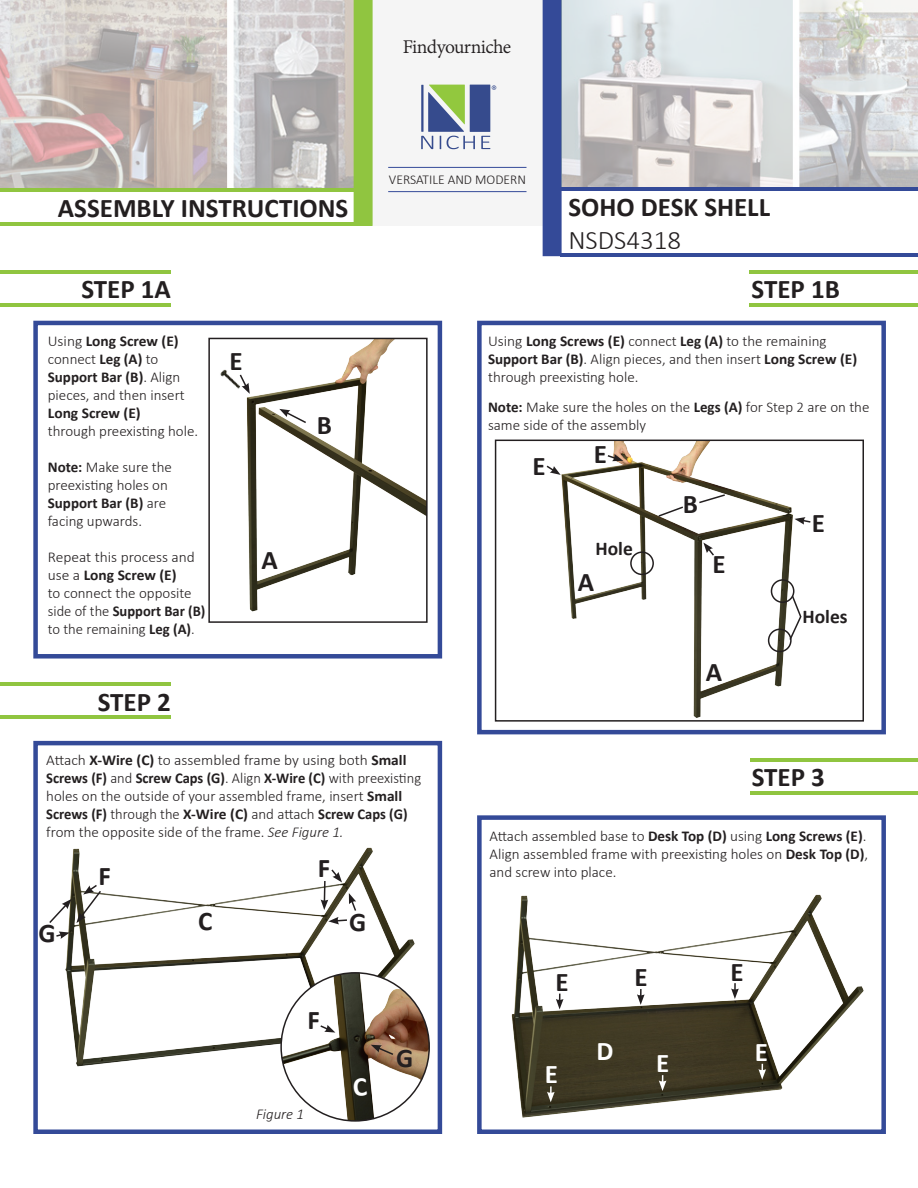
<style>
.page{position:relative;width:918px;height:1188px;background:#fff}
.page>*{position:absolute;margin:0;border:0;box-sizing:border-box;transform-origin:0 0}
.t1{font:700 27px "Calibri";color:#231f20}
.t2{font:300 27px "Calibri";color:#231f20}
.t3{font:700 27px "Calibri";color:#fff}
.t4{font:21px "Adobe Devanagari";letter-spacing:-.03em;color:#231f20}
.t5{font:700 19.5px "Calibri";color:#231f20}
.t6{font:300 15px/18px "Calibri";color:#231f20}
.t7{font:italic 300 15px "Calibri";color:#231f20}
.t8{font:300 13.5px "Calibri";color:#231f20}
.s1{font-weight:700}
.s2{font-style:italic}
</style>
<div class="page">
<div style="left:477px;top:321px;width:409px;height:413px;border:4px solid #344a98"></div>
<img style="left:561px;top:443px;width:234px;height:275px">
<div style="left:495px;top:440px;width:369px;height:282px;border:2px solid #231f20"></div>
<div style="left:33px;top:321px;width:409px;height:338px;border:4px solid #344a98"></div>
<div style="left:33px;top:741px;width:409px;height:393px;border:4px solid #344a98"></div>
<div style="left:477px;top:815px;width:409px;height:319px;border:4px solid #344a98"></div>
<hr style="left:0;top:271px;width:171px;height:3px;background:#90c540">
<hr style="left:0;top:683px;width:171px;height:3px;background:#90c540">
<hr style="left:0;top:304px;width:171px;height:3px;background:#90c540">
<hr style="left:0;top:716px;width:171px;height:3px;background:#90c540">
<hr style="left:750px;top:271px;width:168px;height:3px;background:#90c540">
<hr style="left:750px;top:758px;width:168px;height:4px;background:#90c540">
<hr style="left:750px;top:304px;width:168px;height:3px;background:#90c540">
<hr style="left:750px;top:791px;width:168px;height:4px;background:#90c540">
<img style="left:0;top:1px;width:918px;height:224px">
<svg style="left:481px;top:136px;width:9px;height:13px"></svg>
<div style="left:470px;top:85px;width:20px;height:47px;background:#364b8d"></div>
<svg style="left:421px;top:85px;width:54px;height:64px"></svg>
<svg style="left:492px;top:85px;width:4px;height:5px"></svg>
<div style="left:552px;top:188px;width:366px;height:67px;background:#fff"></div>
<hr style="left:388px;top:167px;width:138px;height:1px;background:#344a98">
<hr style="left:388px;top:191px;width:138px;height:1px;background:#344a98">
<hr style="left:560px;top:188px;width:358px;height:3px;background:#344a98">
<div style="left:0;top:189px;width:355px;height:37px;background:#fff"></div>
<hr style="left:0;top:223px;width:356px;height:3px;background:#90c540">
<hr style="left:0;top:188px;width:356px;height:4px;background:#90c540">
<div style="left:354px;top:0;width:19px;height:226px;background:#90c540"></div>
<div style="left:543px;top:0;width:19px;height:256px;background:#344a98"></div>
<hr style="left:560px;top:253px;width:358px;height:3px;background:#344a98">
<img style="left:247px;top:341px;width:178px;height:271px">
<div style="left:208px;top:338px;width:220px;height:285px;border:2px solid #231f20"></div>
<svg style="left:279px;top:409px;width:29px;height:16px"></svg>
<svg style="left:703px;top:542px;width:13px;height:15px"></svg>
<svg style="left:546px;top:465px;width:15px;height:10px"></svg>
<svg style="left:606px;top:454px;width:17px;height:7px"></svg>
<svg style="left:794px;top:517px;width:17px;height:8px"></svg>
<img style="left:220px;top:361px;width:31px;height:42px">
<svg style="left:698px;top:493px;width:29px;height:11px"></svg>
<svg style="left:657px;top:505px;width:28px;height:13px"></svg>
<img style="left:59px;top:847px;width:367px;height:226px">
<img style="left:281px;top:973px;width:148px;height:148px;border-radius:74px">
<svg style="left:371px;top:1045px;width:24px;height:11px"></svg>
<svg style="left:319px;top:1024px;width:16px;height:9px"></svg>
<svg style="left:330px;top:868px;width:12px;height:14px"></svg>
<svg style="left:56px;top:932px;width:14px;height:7px"></svg>
<hr style="left:324px;top:881px;width:2px;height:21px;background:#231f20">
<svg style="left:49px;top:883px;width:54px;height:42px"></svg>
<svg style="left:321px;top:893px;width:36px;height:31px"></svg>
<img style="left:511px;top:894px;width:353px;height:224px">
<svg style="left:731px;top:983px;width:8px;height:16px"></svg>
<svg style="left:758px;top:1064px;width:8px;height:16px"></svg>
<svg style="left:637px;top:989px;width:8px;height:16px"></svg>
<svg style="left:659px;top:1075px;width:7px;height:16px"></svg>
<svg style="left:556px;top:994px;width:8px;height:15px"></svg>
<svg style="left:547px;top:1086px;width:8px;height:16px"></svg>
<div style="left:771px;top:579px;width:23px;height:24px;border:2px solid #231f20;border-radius:50%"></div>
<div style="left:768px;top:629px;width:24px;height:23px;border:2px solid #231f20;border-radius:50%"></div>
<div style="left:630px;top:551px;width:24px;height:24px;border:2px solid #231f20;border-radius:50%"></div>
<svg style="left:788px;top:594px;width:14px;height:48px"></svg>
<svg style="left:353px;top:1078px;width:14px;height:18px"></svg>
<p class="t4" style="left:403px;top:34px;width:110px">Find your niche</p>
<p class="t1" style="left:58px;top:189px;width:292px">ASSEMBLY INSTRUCTIONS</p>
<p class="t1" style="left:81px;top:270px;width:91px">STEP 1A</p>
<p class="t6" style="left:48px;top:332px;width:152px">Using <span class="s1">Long Screw (E) </span>connect <span class="s1">Leg (A)</span> to<br><span class="s1">Support Bar (B)</span>. Align pieces, and then insert<br><span class="s1">Long Screw (E)<br></span>through preexisting hole.</p>
<p class="t6" style="left:48px;top:458px;width:126px"><span class="s1">Note:</span> Make sure the preexisting holes on<br><span class="s1">Support Bar (B)</span> are facing upwards.</p>
<p class="t6" style="left:48px;top:548px;width:159px">Repeat this process and use a <span class="s1">Long Screw (E)<br></span>to connect the opposite side of the <span class="s1">Support Bar (B) </span>to the remaining <span class="s1">Leg (A)</span>.</p>
<p class="t1" style="left:98px;top:683px;width:75px">STEP 2</p>
<p class="t1" style="left:230px;top:342px;width:15px">E</p>
<p class="t1" style="left:262px;top:541px;width:18px">A</p>
<p class="t1" style="left:317px;top:406px;width:17px">B</p>
<p class="t8" style="left:389px;top:171px;width:139px">VERSATILE AND MODERN</p>
<p class="t1" style="left:568px;top:188px;width:203px">SOHO DESK SHELL</p>
<p class="t2" style="left:568px;top:223px;width:114px">NSDS4318</p>
<p class="t1" style="left:752px;top:270px;width:90px">STEP 1B</p>
<p class="t6" style="left:488px;top:332px;width:371px">Using <span class="s1">Long Screws (E)</span> connect <span class="s1">Leg (A)</span> to the remaining<br><span class="s1">Support Bar (B)</span>. Align pieces, and then insert <span class="s1">Long Screw (E) </span>through preexisting hole.</p>
<p class="t6" style="left:488px;top:398px;width:383px"><span class="s1">Note:</span> Make sure the holes on the <span class="s1">Legs (A)</span> for Step 2 are on the same side of the assembly</p>
<p class="t1" style="left:532px;top:447px;width:15px">E</p>
<p class="t1" style="left:594px;top:435px;width:15px">E</p>
<p class="t5" style="left:595px;top:534px;width:39px">Hole</p>
<p class="t1" style="left:578px;top:563px;width:18px">A</p>
<p class="t1" style="left:683px;top:485px;width:17px">B</p>
<p class="t1" style="left:713px;top:545px;width:15px">E</p>
<p class="t1" style="left:706px;top:653px;width:18px">A</p>
<p class="t1" style="left:812px;top:504px;width:15px">E</p>
<p class="t5" style="left:802px;top:603px;width:47px">Holes</p>
<p class="t6" style="left:46px;top:751px;width:376px">Attach <span class="s1">X-Wire (C)</span> to assembled frame by using both <span class="s1">Small Screws (F)</span> and <span class="s1">Screw Caps (G)</span>. Align <span class="s1">X-Wire (C)</span> with preexisting holes on the outside of your assembled frame, insert <span class="s1">Small Screws (F)</span> through the <span class="s1">X-Wire (C)</span> and attach <span class="s1">Screw Caps (G) </span>from the opposite side of the frame. <span class="s2">See Figure 1.</span></p>
<p class="t1" style="left:39px;top:914px;width:19px">G</p>
<p class="t1" style="left:98px;top:857px;width:14px">F</p>
<p class="t1" style="left:198px;top:902px;width:16px">C</p>
<p class="t1" style="left:318px;top:849px;width:14px">F</p>
<p class="t1" style="left:349px;top:903px;width:19px">G</p>
<p class="t1" style="left:308px;top:1001px;width:14px">F</p>
<p class="t7" style="left:256px;top:1104px;width:50px">Figure 1</p>
<p class="t1" style="left:396px;top:1039px;width:19px">G</p>
<p class="t1" style="left:752px;top:758px;width:75px">STEP 3</p>
<p class="t6" style="left:489px;top:827px;width:380px">Attach assembled base to <span class="s1">Desk Top (D)</span> using <span class="s1">Long Screws (E)</span>.<br>Align assembled frame with preexisting holes on <span class="s1">Desk Top (D)</span>, and screw into place.</p>
<p class="t1" style="left:555px;top:963px;width:15px">E</p>
<p class="t3" style="left:545px;top:1055px;width:15px">E</p>
<p class="t1" style="left:634px;top:958px;width:15px">E</p>
<p class="t1" style="left:731px;top:953px;width:15px">E</p>
<p class="t3" style="left:596px;top:1032px;width:19px">D</p>
<p class="t3" style="left:755px;top:1032px;width:15px">E</p>
<p class="t3" style="left:656px;top:1044px;width:15px">E</p>
</div>
